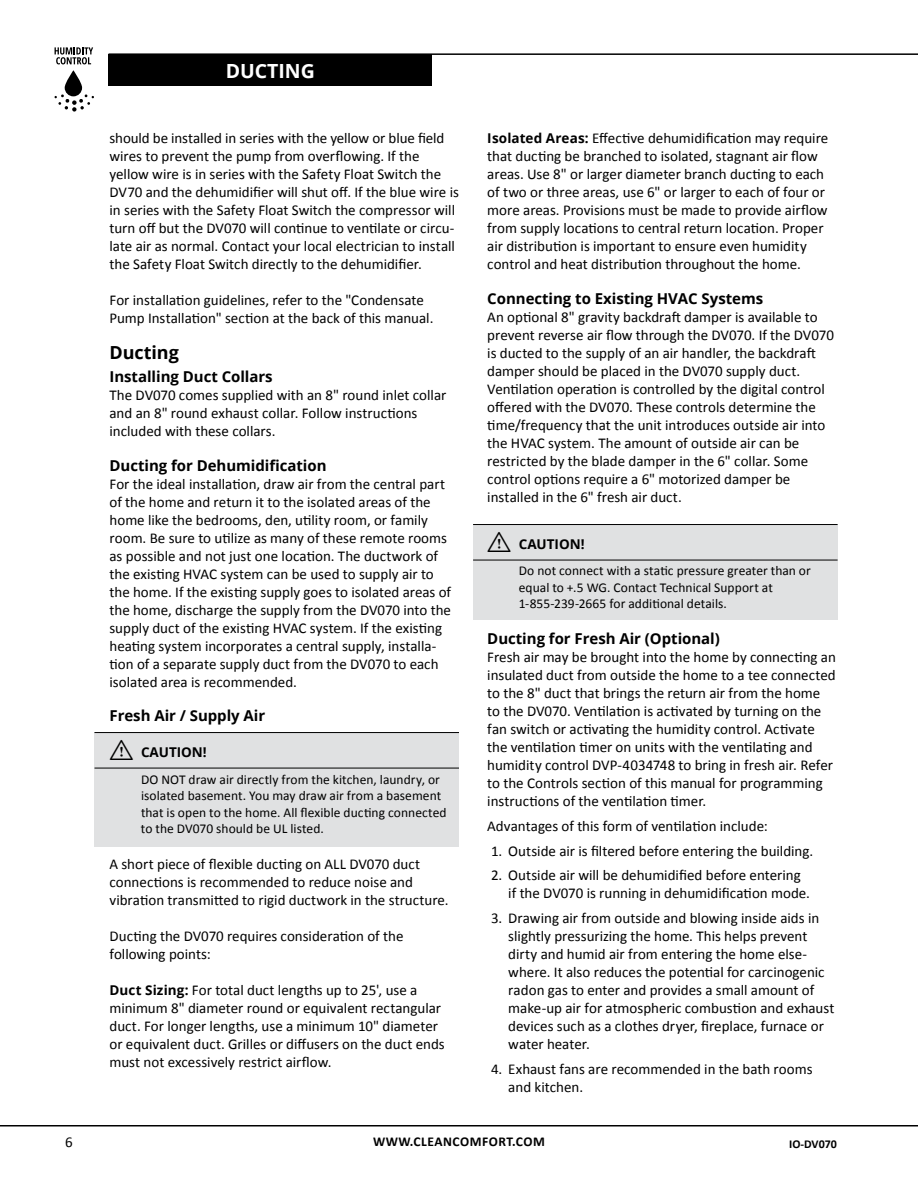
<style>
.page{position:relative;width:918px;height:1188px;background:#fff}
.page>*{position:absolute;margin:0;border:0;box-sizing:border-box;transform-origin:0 0}
.t1{font:700 19.5px "Open Sans";letter-spacing:-.005em;color:#fff}
.t2{font:700 18px "Open Sans";letter-spacing:-.005em;color:#000}
.t3{font:15px/18px "Calibri";color:#000}
.t4{font:700 15px "Open Sans";letter-spacing:-.005em;color:#000}
.t5{font:13.5px/16.5px "Calibri";letter-spacing:.005em;color:#000}
.t6{font:700 13.5px "Calibri";letter-spacing:.04em;color:#000}
.t7{font:700 13.5px "Open Sans";letter-spacing:-.005em;color:#000}
.t8{font:700 12px "Calibri";color:#000}
.s1{font-family:"tables";font-weight:400;font-size:27px}
.s2{font-family:"Open Sans";font-weight:700;font-size:13.5px}
</style>
<div class="page">
<hr style="left:0;top:1125px;width:918px;height:1px;background:#000">
<svg style="left:55px;top:94px;width:39px;height:18px"></svg>
<svg style="left:65px;top:70px;width:17px;height:26px"></svg>
<svg style="left:55px;top:47px;width:38px;height:17px"></svg>
<hr style="left:109px;top:53px;width:809px;height:2px;background:#000">
<div style="left:109px;top:54px;width:323px;height:32px;background:#000"></div>
<div style="left:94px;top:733px;width:365px;height:114px;background:#e0e1e2"></div>
<div style="left:473px;top:524px;width:365px;height:96px;background:#e0e1e2"></div>
<hr style="left:473px;top:560px;width:365px;height:1px;background:#000">
<hr style="left:473px;top:524px;width:365px;height:1px;background:#000">
<hr style="left:94px;top:768px;width:365px;height:1px;background:#000">
<hr style="left:94px;top:732px;width:365px;height:1px;background:#000">
<h1 class="t1" style="left:226px;top:57px;width:90px">DUCTING</h1>
<p class="t3" style="left:110px;top:129px;width:351px">should be installed in series with the yellow or blue field wires to prevent the pump from overflowing. If the yellow wire is in series with the Safety Float Switch the DV70 and the dehumidifier will shut off. If the blue wire is in series with the Safety Float Switch the compressor will turn off but the DV070 will continue to ventilate or circu&shy;late air as normal. Contact your local electrician to install the Safety Float Switch directly to the dehumidifier.</p>
<p class="t3" style="left:110px;top:291px;width:325px">For installation guidelines, refer to the "Condensate<br>Pump Installation" section at the back of this manual.</p>
<p class="t2" style="left:110px;top:340px;width:71px">Ducting</p>
<p class="t4" style="left:110px;top:366px;width:165px">Installing Duct Collars</p>
<p class="t3" style="left:110px;top:386px;width:338px">The DV070 comes supplied with an 8" round inlet collar and an 8" round exhaust collar. Follow instructions included with these collars.</p>
<p class="t4" style="left:110px;top:455px;width:219px">Ducting for Dehumidification</p>
<p class="t3" style="left:110px;top:475px;width:343px">For the ideal installation, draw air from the central part of the home and return it to the isolated areas of the home like the bedrooms, den, utility room, or family room. Be sure to utilize as many of these remote rooms as possible and not just one location. The ductwork of the existing HVAC system can be used to supply air to the home. If the existing supply goes to isolated areas of the home, discharge the supply from the DV070 into the supply duct of the existing HVAC system. If the existing heating system incorporates a central supply, installa&shy;tion of a separate supply duct from the DV070 to each isolated area is recommended.</p>
<p class="t4" style="left:110px;top:705px;width:157px">Fresh Air / Supply Air</p>
<p class="t7" style="left:110px;top:743px;width:99px"><span class="s1">i</span> CAUTION!</p>
<p class="t5" style="left:141px;top:771px;width:307px">DO NOT draw air directly from the kitchen, laundry, or isolated basement. You may draw air from a basement that is open to the home. All flexible ducting connected to the DV070 should be UL listed.</p>
<p class="t3" style="left:110px;top:855px;width:341px">A short piece of flexible ducting on ALL DV070 duct connections is recommended to reduce noise and vibration transmitted to rigid ductwork in the structure.</p>
<p class="t3" style="left:110px;top:927px;width:295px">Ducting the DV070 requires consideration of the following points:</p>
<p class="t3" style="left:110px;top:981px;width:337px"><span class="s2">Duct Sizing:</span> For total duct lengths up to 25', use a minimum 8" diameter round or equivalent rectangular duct. For longer lengths, use a minimum 10" diameter or equivalent duct. Grilles or diffusers on the duct ends must not excessively restrict airflow.</p>
<p class="t3" style="left:487px;top:129px;width:343px"><span class="s2">Isolated Areas:</span> Effective dehumidification may require that ducting be branched to isolated, stagnant air flow areas. Use 8" or larger diameter branch ducting to each of two or three areas, use 6" or larger to each of four or more areas. Provisions must be made to provide airflow from supply locations to central return location. Proper air distribution is important to ensure even humidity control and heat distribution throughout the home.</p>
<p class="t4" style="left:487px;top:287px;width:277px">Connecting to Existing HVAC Systems</p>
<p class="t3" style="left:487px;top:308px;width:348px">An optional 8" gravity backdraft damper is available to prevent reverse air flow through the DV070. If the DV070 is ducted to the supply of an air handler, the backdraft damper should be placed in the DV070 supply duct.<br>Ventilation operation is controlled by the digital control offered with the DV070. These controls determine the time/frequency that the unit introduces outside air into the HVAC system. The amount of outside air can be restricted by the blade damper in the 6" collar. Some control options require a 6" motorized damper be installed in the 6" fresh air duct.</p>
<p class="t7" style="left:487px;top:534px;width:99px"><span class="s1">i</span> CAUTION!</p>
<p class="t5" style="left:519px;top:562px;width:294px">Do not connect with a static pressure greater than or equal to +.5 WG. Contact Technical Support at<br>1-855-239-2665 for additional details.</p>
<p class="t4" style="left:487px;top:628px;width:234px">Ducting for Fresh Air (Optional)</p>
<p class="t3" style="left:487px;top:648px;width:350px">Fresh air may be brought into the home by connecting an insulated duct from outside the home to a tee connected to the 8" duct that brings the return air from the home to the DV070. Ventilation is activated by turning on the fan switch or activating the humidity control. Activate the ventilation timer on units with the ventilating and humidity control DVP-4034748 to bring in fresh air. Refer to the Controls section of this manual for programming instructions of the ventilation timer.</p>
<p class="t3" style="left:487px;top:817px;width:282px">Advantages of this form of ventilation include:</p>
<p class="t3" style="left:491px;top:842px;width:324px">1. Outside air is filtered before entering the building.</p>
<p class="t3" style="left:508px;top:866px;width:303px;text-indent:-17px">2. Outside air will be dehumidified before entering if the DV070 is running in dehumidification mode.</p>
<p class="t3" style="left:508px;top:909px;width:328px;text-indent:-17px">3. Drawing air from outside and blowing inside aids in slightly pressurizing the home. This helps prevent dirty and humid air from entering the home else&shy;where. It also reduces the potential for carcinogenic radon gas to enter and provides a small amount of make-up air for atmospheric combustion and exhaust devices such as a clothes dryer, fireplace, furnace or water heater.</p>
<p class="t3" style="left:508px;top:1060px;width:306px;text-indent:-17px">4. Exhaust fans are recommended in the bath rooms and kitchen.</p>
<p class="t3" style="left:65px;top:1133px;width:9px">6</p>
<p class="t6" style="left:373px;top:1133px;width:173px">WWW.CLEANCOMFORT.COM</p>
<p class="t8" style="left:789px;top:1136px;width:49px">IO-DV070</p>
</div>
